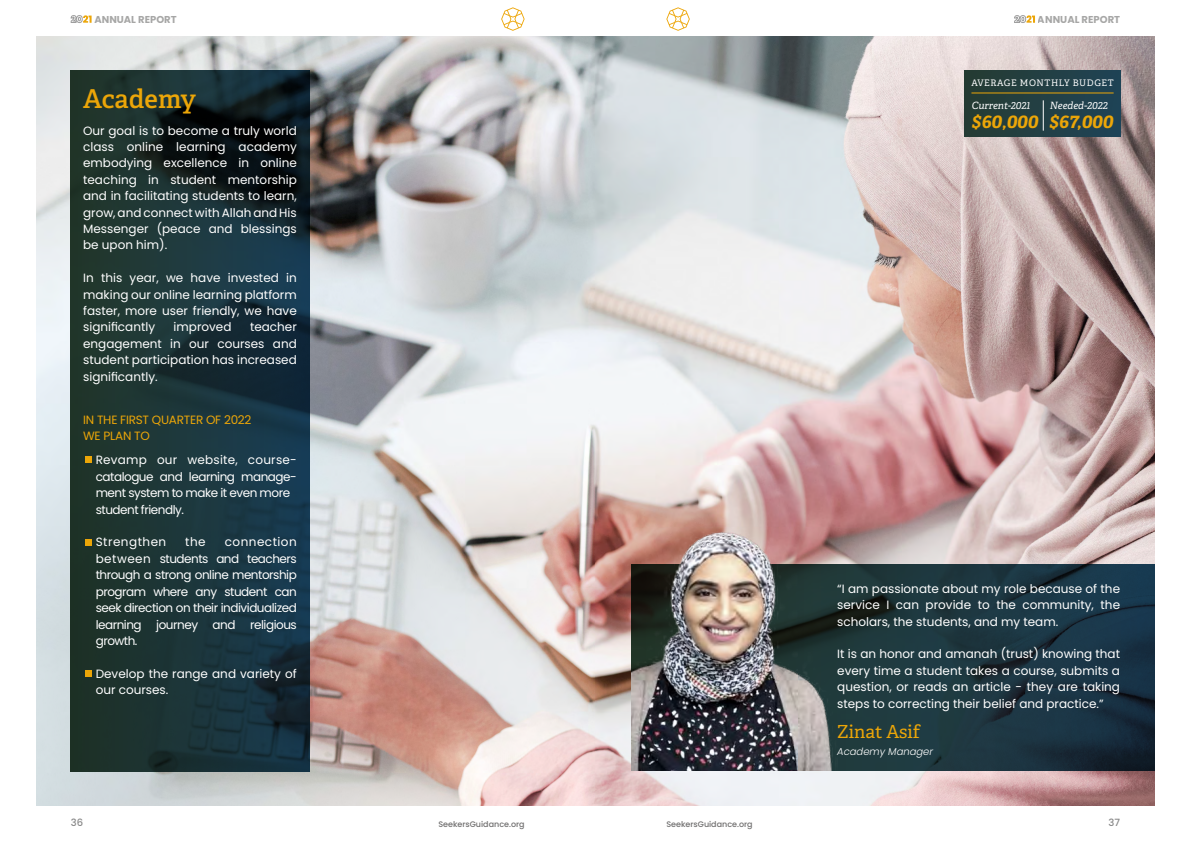
<style>
.page{position:relative;width:1191px;height:842px;background:#fff}
.page>*{position:absolute;margin:0;border:0;box-sizing:border-box;transform-origin:0 0}
.t1{font:600 26px "Adelle";letter-spacing:-.005em;color:#eca608}
.t2{font:italic 700 18px "Adelle";color:#eca608}
.t3{font:18px "Adelle";color:#eca608}
.t4{font:12px/16.4px "Poppins";color:#fff;text-align:justify}
.t5{font:12px/16.4px "Poppins";letter-spacing:-.04em;color:#fff}
.t6{font:12px/16.4px "Poppins";letter-spacing:-.02em;color:#eca608}
.t7{font:12px "Poppins";letter-spacing:.04em;color:#fff}
.t8{font:700 10px "Poppins";color:#9d9d9c}
.t9{font:italic 10px "Adelle";color:#fff}
.t10{font:italic 300 10px "Poppins";color:#fff}
.t11{font:500 10px "Poppins";color:#878787}
.t12{font:9px "Adelle";letter-spacing:.06em;color:#fff}
.t13{font:500 8px "Poppins";color:#706f6f}
</style>
<div class="page">
<svg style="left:71px;top:15px;width:21px;height:8px"></svg>
<svg style="left:1014px;top:15px;width:21px;height:8px"></svg>
<svg style="left:501px;top:7px;width:23px;height:24px"></svg>
<svg style="left:666px;top:7px;width:24px;height:24px"></svg>
<img style="left:36px;top:36px;width:1119px;height:770px">
<svg style="left:71px;top:71px;width:238px;height:700px"></svg>
<svg style="left:85px;top:457px;width:6px;height:6px"></svg>
<svg style="left:85px;top:539px;width:6px;height:7px"></svg>
<svg style="left:85px;top:670px;width:6px;height:6px"></svg>
<svg style="left:837px;top:564px;width:318px;height:206px"></svg>
<svg style="left:965px;top:71px;width:155px;height:66px"></svg>
<hr style="left:971px;top:93px;width:142px;height:1px;background:#eca608">
<hr style="left:1043px;top:100px;width:1px;height:31px;background:#fff">
<img style="left:631px;top:516px;width:206px;height:254px">
<p class="t8" style="left:94px;top:14px;width:84px">ANNUAL REPORT</p>
<p class="t8" style="left:1038px;top:14px;width:84px">ANNUAL REPORT</p>
<h1 class="t1" style="left:83px;top:82px;width:114px">Academy</h1>
<p class="t4" style="left:83px;top:122px;width:215px">Our goal is to become a truly world class online learning academy embodying excellence in online teaching in student mentorship and in facilitating students to learn, grow, and connect with Allah and His Messenger (peace and blessings be upon him).</p>
<p class="t4" style="left:83px;top:270px;width:215px">In this year, we have invested in making our online learning platform faster, more user friendly, we have significantly</p>
<p class="t4" style="left:174px;top:319px;width:59px">improved</p>
<p class="t4" style="left:83px;top:319px;width:215px;text-indent:167px">teacher engagement in our courses and student participation has increased significantly.</p>
<p class="t6" style="left:83px;top:411px;width:170px">IN THE FIRST QUARTER OF 2022<br>WE PLAN TO</p>
<p class="t5" style="left:96px;top:452px;width:203px">Revamp our website, course&shy;catalogue and learning manage&shy;ment system to make it even more student friendly.</p>
<p class="t7" style="left:96px;top:535px;width:72px">Strengthen</p>
<p class="t4" style="left:185px;top:534px;width:22px">the</p>
<p class="t4" style="left:96px;top:534px;width:203px;text-indent:129px">connection between students and teachers through a strong online mentorship program where any student can seek direction on their individualized learning journey and religious growth.</p>
<p class="t4" style="left:96px;top:665px;width:203px">Develop the range and variety of our courses.</p>
<p class="t12" style="left:971px;top:77px;width:144px">AVERAGE MONTHLY BUDGET</p>
<p class="t9" style="left:972px;top:99px;width:60px">Current-2021</p>
<p class="t9" style="left:1050px;top:99px;width:59px">Needed-2022</p>
<h2 class="t2" style="left:1049px;top:110px;width:65px">$67,000</h2>
<h2 class="t2" style="left:972px;top:110px;width:68px">$60,000</h2>
<p class="t4" style="left:837px;top:580px;width:284px">“I am passionate about my role because of the service I can provide to the community, the scholars, the students, and my team.</p>
<p class="t4" style="left:837px;top:646px;width:284px">It is an honor and amanah (trust) knowing that every time a student takes a course, submits a question, or reads an article - they are taking steps to correcting their belief and practice.”</p>
<h2 class="t3" style="left:837px;top:720px;width:84px">Zinat Asif</h2>
<p class="t10" style="left:837px;top:746px;width:97px">Academy Manager</p>
<p class="t11" style="left:71px;top:816px;width:14px">36</p>
<p class="t13" style="left:438px;top:820px;width:88px">SeekersGuidance.org</p>
<p class="t13" style="left:666px;top:820px;width:88px">SeekersGuidance.org</p>
<p class="t11" style="left:1108px;top:816px;width:13px">37</p>
</div>
